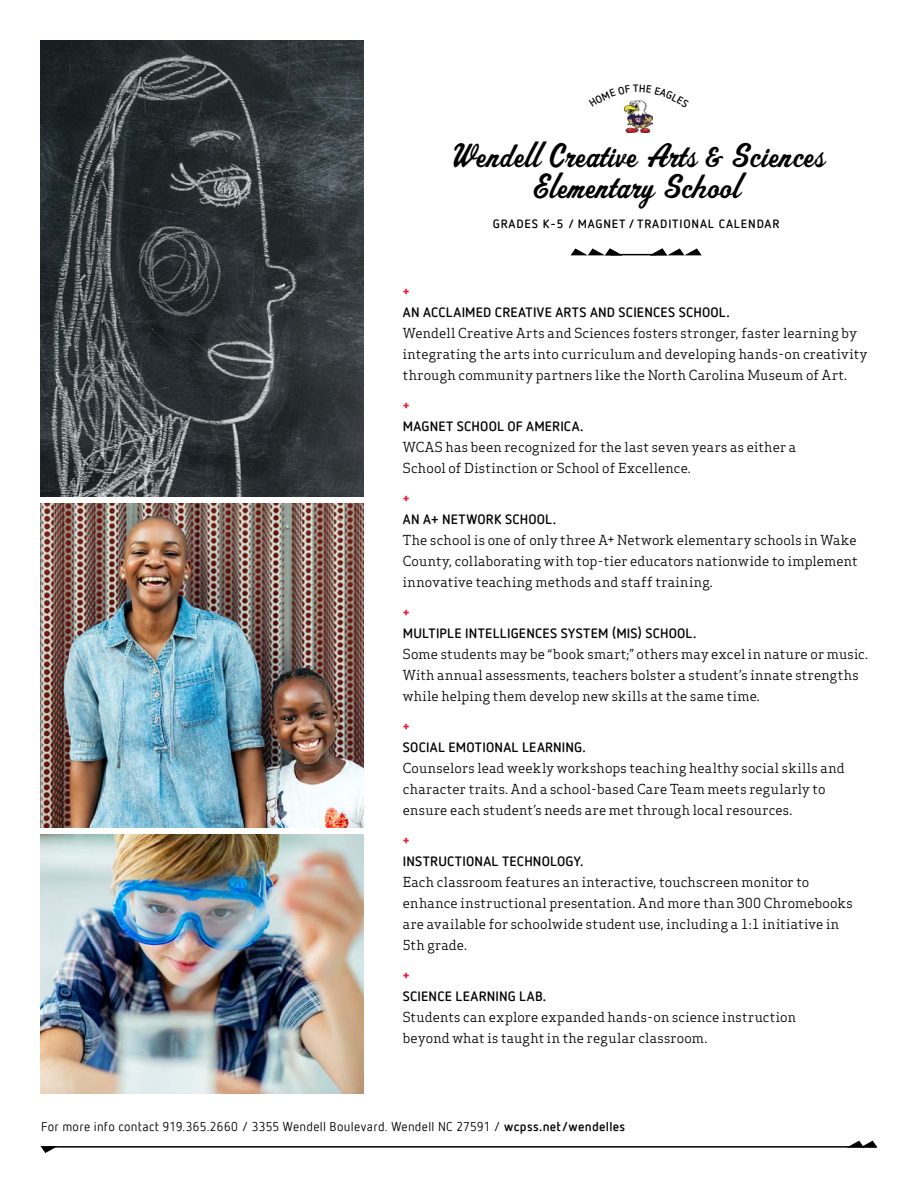
<style>
.page{position:relative;width:918px;height:1188px;background:#fff}
.page>*{position:absolute;margin:0;border:0;box-sizing:border-box;transform-origin:0 0}
.t1{font:34.5px/31.5px "Spoleto";color:#000;text-align:center}
.t2{font:13.5px/21px "Apex Serif";letter-spacing:.01em;color:#000}
.t3{font:700 13.5px "Netto Offc";letter-spacing:.015em;color:#000}
.t4{font:700 13.2px "Apex Serif";color:#ed1a38}
.t5{font:12.75px "Netto Offc";letter-spacing:.02em;color:#000}
.t6{font:700 12px "Netto Offc";letter-spacing:.07em;color:#000}
.s1{font-weight:700}
</style>
<div class="page">
<img style="left:625px;top:108px;width:28px;height:25px">
<img style="left:41px;top:40px;width:323px;height:457px">
<img style="left:40px;top:503px;width:324px;height:324px">
<hr style="left:611px;top:254px;width:45px;height:1px;background:#000">
<svg style="left:571px;top:248px;width:51px;height:7px"></svg>
<svg style="left:650px;top:248px;width:52px;height:7px"></svg>
<img style="left:40px;top:834px;width:324px;height:260px">
<hr style="left:49px;top:1146px;width:827px;height:2px;background:#000">
<svg style="left:41px;top:1146px;width:17px;height:7px"></svg>
<svg style="left:847px;top:1141px;width:30px;height:7px"></svg>
<svg style="left:624px;top:100px;width:23px;height:8px"></svg>
<h1 class="t1" style="left:447px;top:143px;width:379px">Wendell Creative Arts &amp; Sciences<br>Elementary School</h1>
<p class="t6" style="left:493px;top:216px;width:288px">GRADES K-5 / MAGNET / TRADITIONAL CALENDAR</p>
<p class="t4" style="left:403px;top:283px;width:8px">+</p>
<p class="t3" style="left:403px;top:304px;width:329px">AN ACCLAIMED CREATIVE ARTS AND SCIENCES SCHOOL.</p>
<p class="t2" style="left:403px;top:322px;width:466px">Wendell Creative Arts and Sciences fosters stronger, faster learning by integrating the arts into curriculum and developing hands-on creativity through community partners like the North Carolina Museum of Art.</p>
<p class="t4" style="left:403px;top:397px;width:8px">+</p>
<p class="t3" style="left:403px;top:418px;width:182px">MAGNET SCHOOL OF AMERICA.</p>
<p class="t2" style="left:403px;top:436px;width:395px">WCAS has been recognized for the last seven years as either a<br>School of Distinction or School of Excellence.</p>
<p class="t4" style="left:403px;top:490px;width:8px">+</p>
<p class="t3" style="left:403px;top:511px;width:155px">AN A+ NETWORK SCHOOL.</p>
<p class="t2" style="left:403px;top:529px;width:456px;text-align:justify">The school is one of only three A+ Network elementary schools in Wake County, collaborating with top-tier educators nationwide to implement innovative teaching methods and staff training.</p>
<p class="t4" style="left:403px;top:604px;width:8px">+</p>
<p class="t3" style="left:403px;top:625px;width:295px">MULTIPLE INTELLIGENCES SYSTEM (MIS) SCHOOL.</p>
<p class="t2" style="left:403px;top:643px;width:467px">Some students may be “book smart;” others may excel in nature or music.<br>With annual assessments, teachers bolster a student’s innate strengths while helping them develop new skills at the same time.</p>
<p class="t4" style="left:403px;top:718px;width:8px">+</p>
<p class="t3" style="left:403px;top:739px;width:185px">SOCIAL EMOTIONAL LEARNING.</p>
<p class="t2" style="left:403px;top:757px;width:443px">Counselors lead weekly workshops teaching healthy social skills and character traits. And a school-based Care Team meets regularly to ensure each student’s needs are met through local resources.</p>
<p class="t4" style="left:403px;top:832px;width:8px">+</p>
<p class="t3" style="left:403px;top:853px;width:182px">INSTRUCTIONAL TECHNOLOGY.</p>
<p class="t2" style="left:403px;top:871px;width:452px">Each classroom features an interactive, touchscreen monitor to enhance instructional presentation. And more than 300 Chromebooks are available for schoolwide student use, including a 1:1 initiative in 5th grade.</p>
<p class="t4" style="left:403px;top:967px;width:8px">+</p>
<p class="t3" style="left:403px;top:988px;width:145px">SCIENCE LEARNING LAB.</p>
<p class="t2" style="left:403px;top:1006px;width:395px">Students can explore expanded hands-on science instruction beyond what is taught in the regular classroom.</p>
<p class="t5" style="left:41px;top:1119px;width:586px">For more info contact 919.365.2660 / 3355 Wendell Boulevard. Wendell NC 27591 / <span class="s1">wcpss.net/wendelles</span></p>
</div>
